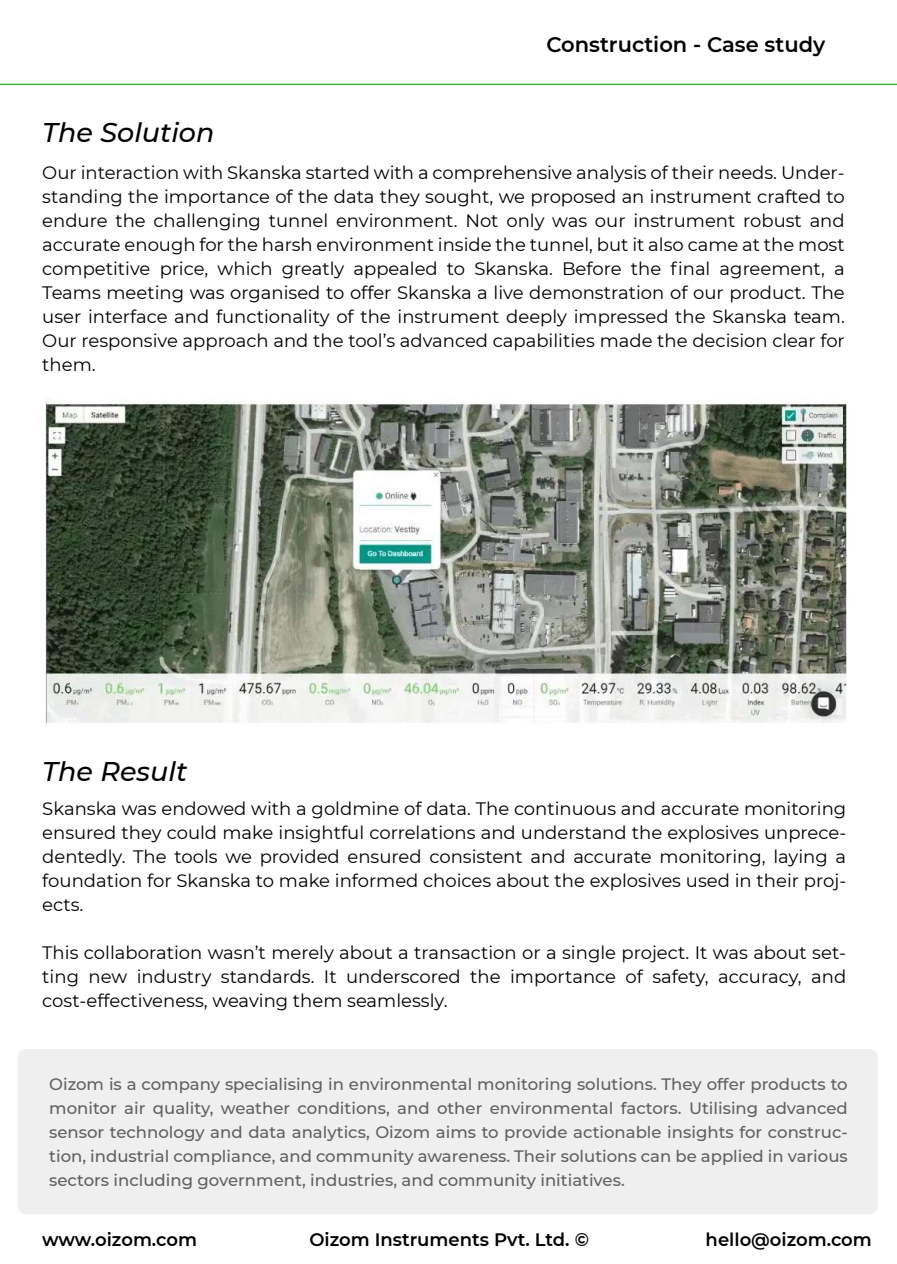
<style>
.page{position:relative;width:897px;height:1264px;background:#fff}
.page>*{position:absolute;margin:0;border:0;box-sizing:border-box;transform-origin:0 0}
.t1{font:italic 500 27px "Montserrat";color:#000}
.t2{font:600 21px "Montserrat";color:#000}
.t3{font:18px/24px "Montserrat";color:#000;text-align:justify}
.t4{font:600 18px "Montserrat";color:#000}
.t5{font:500 16.5px/24px "Montserrat";color:#606060;text-align:justify}
</style>
<div class="page">
<div style="left:18px;top:1049px;width:859px;height:165px;background:#efefef;border-radius:8px"></div>
<hr style="left:0;top:84px;width:896px;height:1px;background:#45b447">
<img style="left:45px;top:399px;width:802px;height:325px">
<p class="t2" style="left:546px;top:36px;width:280px">Construction - Case study</p>
<h1 class="t1" style="left:42px;top:122px;width:174px">The Solution</h1>
<p class="t3" style="left:42px;top:162px;width:804px">Our interaction with Skanska started with a comprehensive analysis of their needs. Under&shy;standing the importance of the data they sought, we proposed an instrument crafted to endure the challenging tunnel environment. Not only was our instrument robust and accurate enough for the harsh environment inside the tunnel, but it also came at the most competitive price, which greatly appealed to Skanska. Before the final agreement, a Teams meeting was organised to offer Skanska a live demonstration of our product. The user interface and functionality of the instrument deeply impressed the Skanska team.<br>Our responsive approach and the toolís advanced capabilities made the decision clear for them.</p>
<h1 class="t1" style="left:42px;top:761px;width:147px">The Result</h1>
<p class="t3" style="left:42px;top:798px;width:805px">Skanska was endowed with a goldmine of data. The continuous and accurate monitoring ensured they could make insightful correlations and understand the explosives unprece&shy;dentedly. The tools we provided ensured consistent and accurate monitoring, laying a foundation for Skanska to make informed choices about the explosives used in their proj&shy;ects.</p>
<p class="t3" style="left:42px;top:942px;width:805px">This collaboration wasnít merely about a transaction or a single project. It was about set&shy;ting new industry standards. It underscored the importance of safety, accuracy, and cost-effectiveness, weaving them seamlessly.</p>
<p class="t5" style="left:49px;top:1073px;width:800px">Oizom is a company specialising in environmental monitoring solutions. They offer products to monitor air quality, weather conditions, and other environmental factors. Utilising advanced sensor technology and data analytics, Oizom aims to provide actionable insights for construc&shy;tion, industrial compliance, and community awareness. Their solutions can be applied in various sectors including government, industries, and community initiatives.</p>
<p class="t4" style="left:42px;top:1232px;width:156px">www.oizom.com</p>
<p class="t4" style="left:705px;top:1232px;width:168px">hello@oizom.com</p>
<p class="t4" style="left:309px;top:1232px;width:281px">Oizom Instruments Pvt. Ltd. ©</p>
</div>
